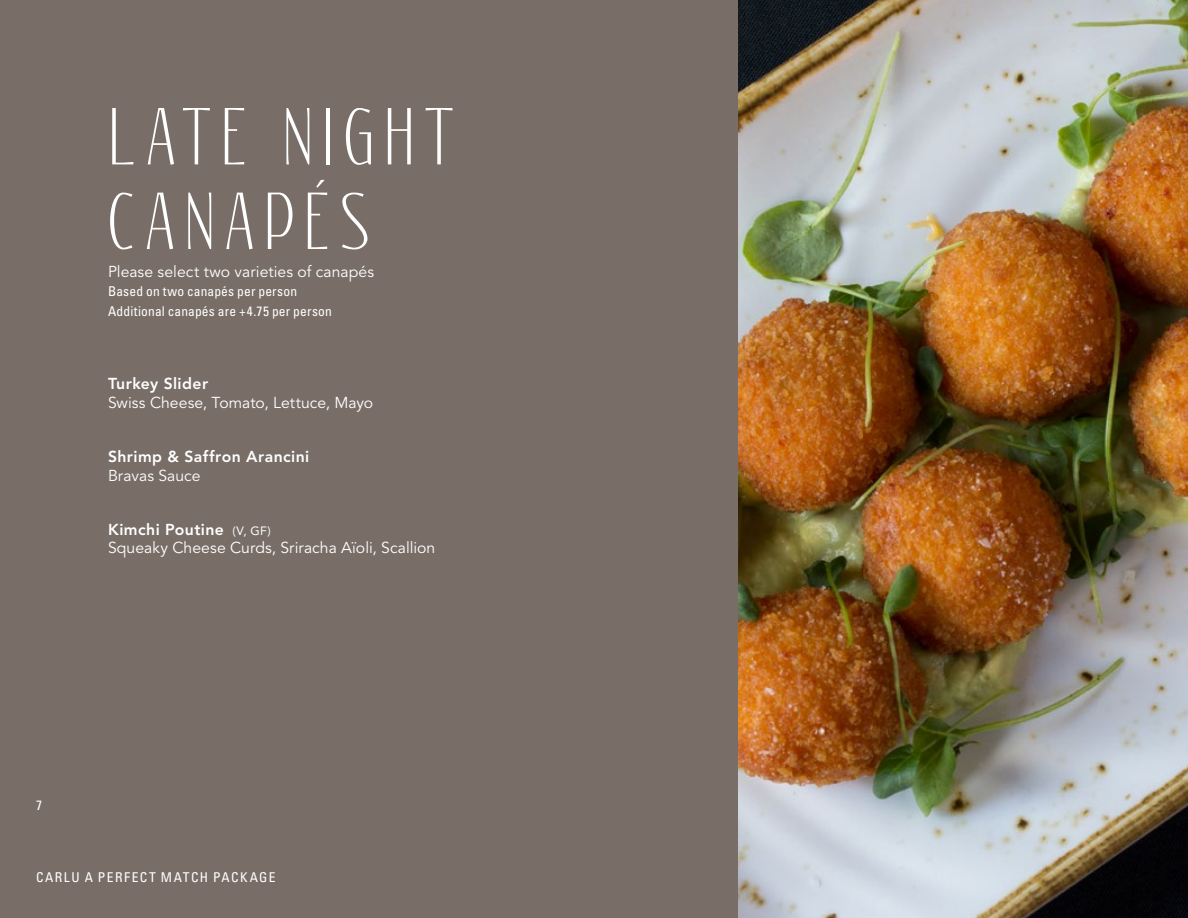
<style>
.page{position:relative;width:1188px;height:918px;background:#786d67}
.page>*{position:absolute;margin:0;border:0;box-sizing:border-box;transform-origin:0 0}
.t1{font:70.5px/84.6px "Reswysokr";letter-spacing:.125em;color:#fff}
.t2{font:15.75px/18.9px "Avenir LT Std";color:#fff}
.t3{font:800 15.75px "Avenir LT Std";letter-spacing:.03em;color:#fff}
.t4{font:condensed 13.5px/19.5px "Univers LT Std";letter-spacing:.015em;color:#fff}
.t5{font:condensed 13.5px "Univers LT Std";letter-spacing:.11em;color:#fff}
.s1{font-weight:800}
.s2{font-size:12px}
</style>
<div class="page">
<img style="left:738px;top:0;width:450px;height:918px">
<h1 class="t1" style="left:108px;top:94px;width:348px">LATE NIGHT<br>CANAPÉS</h1>
<p class="t2" style="left:108px;top:262px;width:268px">Please select two varieties of canapés</p>
<p class="t4" style="left:108px;top:282px;width:225px">Based on two canapés per person<br>Additional canapés are +4.75 per person</p>
<p class="t3" style="left:108px;top:374px;width:102px">Turkey Slider</p>
<p class="t2" style="left:108px;top:393px;width:267px">Swiss Cheese, Tomato, Lettuce, Mayo</p>
<p class="t3" style="left:108px;top:447px;width:203px">Shrimp &amp; Saffron Arancini</p>
<p class="t2" style="left:108px;top:466px;width:94px">Bravas Sauce</p>
<p class="t2" style="left:108px;top:520px;width:329px"><span class="s1">Kimchi Poutine</span> <span class="s2">(V, GF)<br></span>Squeaky Cheese Curds, Sriracha Aïoli, Scallion</p>
<p class="t4" style="left:36px;top:795px;width:7px">7</p>
<p class="t5" style="left:36px;top:869px;width:241px">CARLU A PERFECT MATCH PACKAGE</p>
</div>
